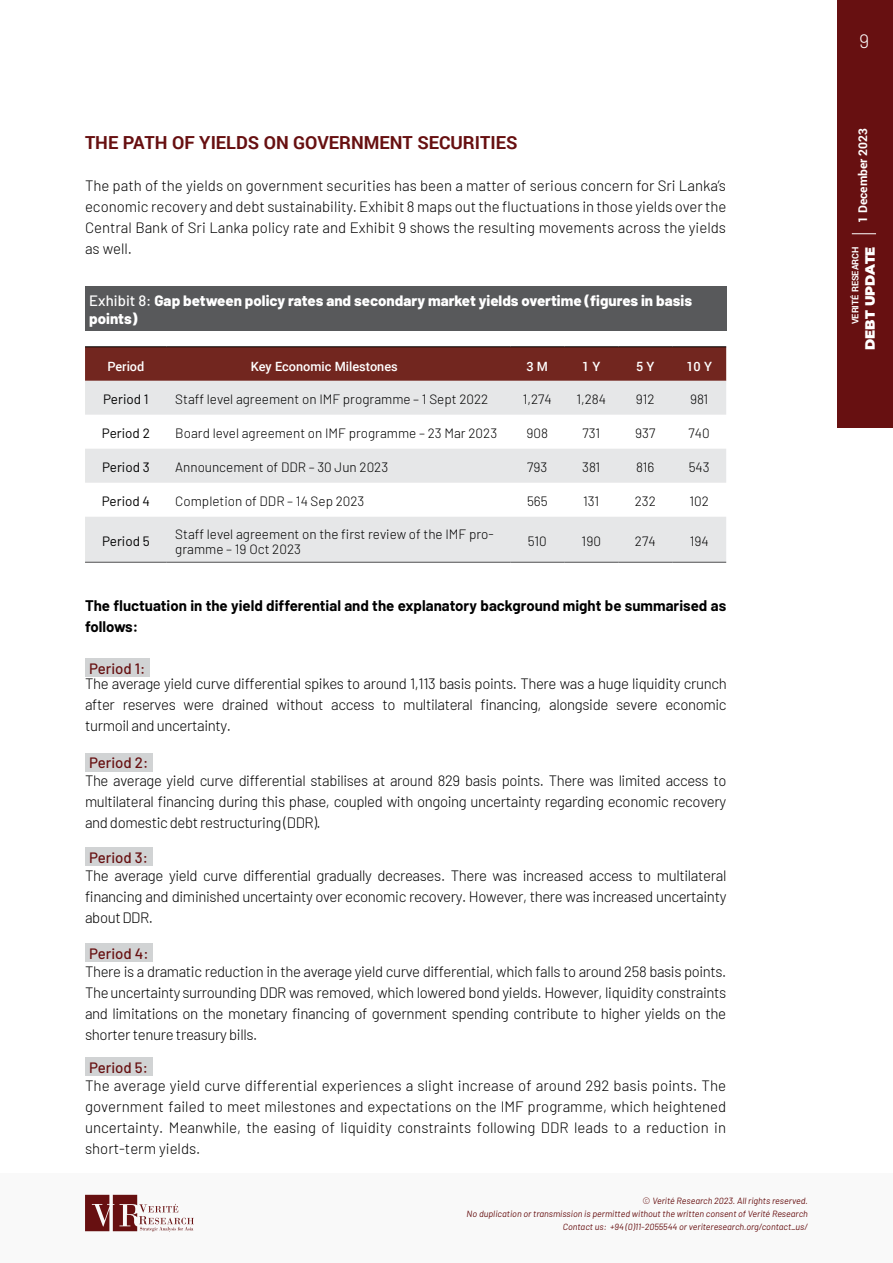
<style>
.page{position:relative;width:893px;height:1263px;background:#fff}
.page>*{position:absolute;margin:0;border:0;box-sizing:border-box;transform-origin:0 0}
.t1{font:300 19.5px "Barlow";color:#fff}
.Main_Sub_Heading{font:700 18px "Roboto";color:#671011}
.Body_Copy{font:300 15px/21px "Barlow";letter-spacing:-.025em;color:#000;text-align:justify}
.Body_Copy-2{font:700 15px/21px "Barlow";color:#000}
.Figure_Table_heading{font:800 15px/18px "Barlow";color:#fff}
.Body_Copy-3{font:500 15px "Barlow";color:#671011}
.table_text{font:300 13.5px/15px "Barlow";color:#000}
.table_text-2{font:13.5px "Barlow";color:#000}
.t2{font:900 13.5px "Montserrat";color:#fff}
.Table_header_text{font:500 12.75px "Roboto";color:#fff}
.t3{font:700 12px "Roboto";color:#fff}
.t4{font:italic 9px/12.8px "Barlow";color:#671011;text-align:right}
.t5{font:700 9px "Roboto";color:#fff}
.s1{font-weight:500}
.s2{font-weight:300;font-style:normal}
</style>
<div class="page">
<div style="left:838px;top:0;width:55px;height:427px;background:#671011"></div>
<svg style="left:852px;top:233px;width:24px;height:1px"></svg>
<div style="left:0;top:1173px;width:893px;height:90px;background:#f9f9f9"></div>
<svg style="left:85px;top:1195px;width:109px;height:37px"></svg>
<div style="left:85px;top:286px;width:641px;height:45px;background:#58595b"></div>
<div style="left:85px;top:659px;width:65px;height:18px;background:#d1d3d4"></div>
<div style="left:85px;top:753px;width:68px;height:18px;background:#d1d3d4"></div>
<div style="left:85px;top:848px;width:67px;height:18px;background:#d1d3d4"></div>
<div style="left:85px;top:944px;width:68px;height:18px;background:#d1d3d4"></div>
<div style="left:85px;top:1058px;width:67px;height:18px;background:#d1d3d4"></div>
<div style="left:85px;top:348px;width:641px;height:33px;background:#72261f"></div>
<svg style="left:85px;top:381px;width:641px;height:181px;fill:#e6e7e8"></svg>
<hr style="left:85px;top:347px;width:82px;height:1px;background:#000">
<hr style="left:167px;top:347px;width:343px;height:1px;background:#000">
<hr style="left:510px;top:347px;width:54px;height:1px;background:#000">
<hr style="left:564px;top:347px;width:54px;height:1px;background:#000">
<hr style="left:618px;top:347px;width:54px;height:1px;background:#000">
<hr style="left:672px;top:347px;width:54px;height:1px;background:#000">
<hr style="left:85px;top:562px;width:82px;height:1px;background:#4f4f51">
<hr style="left:167px;top:562px;width:343px;height:1px;background:#4f4f51">
<hr style="left:510px;top:562px;width:54px;height:1px;background:#4f4f51">
<hr style="left:564px;top:562px;width:54px;height:1px;background:#4f4f51">
<hr style="left:618px;top:562px;width:54px;height:1px;background:#4f4f51">
<hr style="left:672px;top:562px;width:54px;height:1px;background:#4f4f51">
<p class="Main_Sub_Heading" style="left:85px;top:129px;width:434px">THE PATH OF YIELDS ON GOVERNMENT SECURITIES</p>
<p class="Body_Copy" style="left:85px;top:174px;width:643px">The path of the yields on government securities has been a matter of serious concern for Sri Lanka’s economic recovery and debt sustainability. Exhibit 8 maps out the fluctuations in those yields over the Central Bank of Sri Lanka policy rate and Exhibit 9 shows the resulting movements across the yields as well.</p>
<p class="Figure_Table_heading" style="left:89px;top:290px;width:604px"><span class="s1">Exhibit 8:</span> Gap between policy rates and secondary market yields overtime (figures in basis points)</p>
<p class="Table_header_text" style="left:107px;top:357px;width:39px">Period</p>
<p class="Table_header_text" style="left:251px;top:357px;width:149px">Key Economic Milestones</p>
<p class="Table_header_text" style="left:526px;top:357px;width:23px">3 M</p>
<p class="Table_header_text" style="left:582px;top:357px;width:20px">1 Y</p>
<p class="Table_header_text" style="left:636px;top:357px;width:20px">5 Y</p>
<p class="Table_header_text" style="left:686px;top:357px;width:27px">10 Y</p>
<p class="table_text-2" style="left:103px;top:390px;width:47px">Period 1</p>
<p class="table_text" style="left:175px;top:391px;width:315px">Staff level agreement on IMF programme – 1 Sept 2022</p>
<p class="table_text" style="left:523px;top:391px;width:30px">1,274</p>
<p class="table_text" style="left:576px;top:391px;width:31px">1,284</p>
<p class="table_text" style="left:636px;top:391px;width:20px">912</p>
<p class="table_text" style="left:690px;top:391px;width:20px">981</p>
<p class="table_text-2" style="left:102px;top:424px;width:49px">Period 2</p>
<p class="table_text" style="left:175px;top:425px;width:323px">Board level agreement on IMF programme – 23 Mar 2023</p>
<p class="table_text" style="left:526px;top:425px;width:23px">908</p>
<p class="table_text" style="left:582px;top:425px;width:19px">731</p>
<p class="table_text" style="left:635px;top:425px;width:22px">937</p>
<p class="table_text" style="left:689px;top:425px;width:23px">740</p>
<p class="table_text-2" style="left:102px;top:458px;width:49px">Period 3</p>
<p class="table_text" style="left:175px;top:459px;width:214px">Announcement of DDR – 30 Jun 2023</p>
<p class="table_text" style="left:527px;top:459px;width:22px">793</p>
<p class="table_text" style="left:582px;top:459px;width:20px">381</p>
<p class="table_text" style="left:636px;top:459px;width:20px">816</p>
<p class="table_text" style="left:689px;top:459px;width:22px">543</p>
<p class="table_text-2" style="left:102px;top:492px;width:50px">Period 4</p>
<p class="table_text" style="left:175px;top:493px;width:191px">Completion of DDR – 14 Sep 2023</p>
<p class="table_text" style="left:527px;top:493px;width:22px">565</p>
<p class="table_text" style="left:583px;top:493px;width:18px">131</p>
<p class="table_text" style="left:635px;top:493px;width:23px">232</p>
<p class="table_text" style="left:689px;top:493px;width:21px">102</p>
<p class="table_text-2" style="left:102px;top:532px;width:49px">Period 5</p>
<p class="table_text" style="left:175px;top:525px;width:320px">Staff level agreement on the first review of the IMF pro&shy;gramme – 19 Oct 2023</p>
<p class="table_text" style="left:528px;top:533px;width:20px">510</p>
<p class="table_text" style="left:582px;top:533px;width:21px">190</p>
<p class="table_text" style="left:635px;top:533px;width:22px">274</p>
<p class="table_text" style="left:690px;top:533px;width:20px">194</p>
<p class="Body_Copy-2" style="left:85px;top:593px;width:643px">The fluctuation in the yield differential and the explanatory background might be summarised as follows:</p>
<p class="Body_Copy-3" style="left:89px;top:657px;width:58px">Period 1:</p>
<p class="Body_Copy" style="left:85px;top:672px;width:643px">The average yield curve differential spikes to around 1,113 basis points. There was a huge liquidity crunch after reserves were drained without access to multilateral financing, alongside severe economic turmoil and uncertainty.</p>
<p class="Body_Copy-3" style="left:89px;top:752px;width:60px">Period 2:</p>
<p class="Body_Copy" style="left:85px;top:769px;width:643px">The average yield curve differential stabilises at around 829 basis points. There was limited access to multilateral financing during this phase, coupled with ongoing uncertainty regarding economic recovery anddomesticdebtrestructuring (DDR).</p>
<p class="Body_Copy-3" style="left:89px;top:846px;width:60px">Period 3:</p>
<p class="Body_Copy" style="left:85px;top:864px;width:643px">The average yield curve differential gradually decreases. There was increased access to multilateral financing and diminished uncertainty over economic recovery. However, there was increased uncertainty about DDR.</p>
<p class="Body_Copy-3" style="left:89px;top:942px;width:61px">Period 4:</p>
<p class="Body_Copy" style="left:85px;top:960px;width:643px">There is a dramatic reduction in the average yield curve differential, which falls to around 258 basis points.<br>The uncertainty surrounding DDR was removed, which lowered bond yields. However, liquidity constraints and limitations on the monetary financing of government spending contribute to higher yields on the shorter tenure treasury bills.</p>
<p class="Body_Copy-3" style="left:89px;top:1056px;width:60px">Period 5:</p>
<p class="Body_Copy" style="left:85px;top:1074px;width:643px">The average yield curve differential experiences a slight increase of around 292 basis points. The government failed to meet milestones and expectations on the IMF programme, which heightened uncertainty. Meanwhile, the easing of liquidity constraints following DDR leads to a reduction in short-term yields.</p>
<p class="t4" style="left:467px;top:1194px;width:343px"><span class="s2">©</span> Verité Research 2023. All rights reserved.<br>No duplication or transmission is permitted without the written consent of Verité Research<br>Contact us: +94 (0)11-2055544 or veriteresearch.org/contact_us/</p>
<h1 class="t1" style="left:859px;top:27px;width:12px">9</h1>
<p class="t5" style="left:853px;top:195px;width:73px;rotate:-90deg">15 February 2023</p>
<p class="t3" style="left:854px;top:223px;width:96px;rotate:-90deg">1 December 2023</p>
<p class="t5" style="left:849px;top:324px;width:79px;rotate:-90deg">VERITÉ RESEARCH</p>
<p class="t2" style="left:860px;top:350px;width:105px;rotate:-90deg">DEBT UPDATE</p>
</div>
